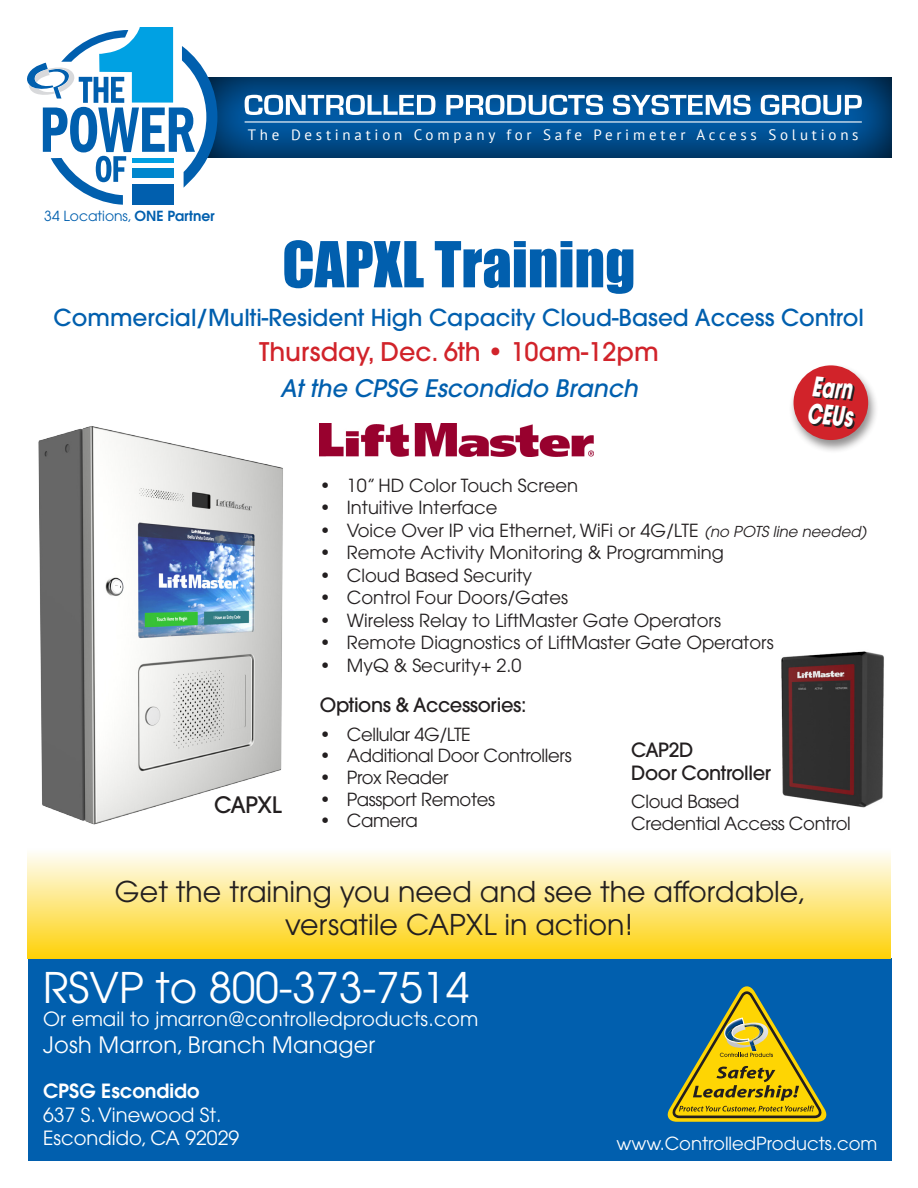
<style>
.page{position:relative;width:918px;height:1188px;background:#fff}
.page>*{position:absolute;margin:0;border:0;box-sizing:border-box;transform-origin:0 0}
.t1{font:58.5px "Impact";color:#015fae}
.t2{font:42px "Avant Garde";color:#fff}
.t3{font:28.5px/33px "Avant Garde";color:#231f20;text-align:center}
.t4{font:italic 700 27px "Avant Garde";color:#fff;scale:.67 1}
.t5{font:500 25.5px "Avant Garde";color:#d1232a}
.t6{font:italic 500 24px "Avant Garde";color:#015fae}
.t7{font:500 23.25px "Avant Garde";color:#015fae}
.t8{font:22.5px "Avant Garde";letter-spacing:.01em;color:#fff}
.t9{font:500 22.5px "Avant Garde";letter-spacing:-.02em;color:#231f20}
.t10{font:19.5px "Avant Garde";color:#fff}
.t11{font:500 19.5px "Avant Garde";letter-spacing:-.02em;color:#231f20}
.t12{font:600 19.5px "Avant Garde";color:#fff}
.t13{font:18px "Avant Garde";color:#231f20}
.t14{font:18px "Avant Garde";letter-spacing:-.02em;color:#231f20}
.t15{font:18px "Avant Garde";color:#fff}
.t16{font:15px "PT Sans";letter-spacing:.25em;color:#fff}
.t17{font:13.95px "Avant Garde";color:#015fae}
.s1{font-weight:600}
.s2{font-style:italic;font-size:15px}
</style>
<div class="page">
<div style="left:28px;top:959px;width:864px;height:202px;background:#015fae"></div>
<svg style="left:668px;top:986px;width:158px;height:136px"></svg>
<svg style="left:217px;top:77px;width:675px;height:81px;background:#004884"></svg>
<svg style="left:245px;top:95px;width:190px;height:20px"></svg>
<svg style="left:446px;top:95px;width:157px;height:20px"></svg>
<svg style="left:613px;top:95px;width:138px;height:20px"></svg>
<svg style="left:761px;top:95px;width:101px;height:20px"></svg>
<svg style="left:27px;top:27px;width:190px;height:178px"></svg>
<hr style="left:245px;top:121px;width:617px;height:2px;background:#fff">
<div style="left:27px;top:849px;width:864px;height:110px;background:linear-gradient(to bottom,#fefefc,#fed108)"></div>
<img style="left:320px;top:424px;width:273px;height:32px">
<img style="left:38px;top:426px;width:245px;height:399px">
<img style="left:781px;top:651px;width:103px;height:157px">
<div style="left:788px;top:363px;width:91px;height:91px;background:#231f20;opacity:.5"></div>
<div style="left:794px;top:365px;width:74px;height:75px;background:#d1232a;border-radius:50%"></div>
<svg style="left:810px;top:378px;width:45px;height:51px"></svg>
<p class="t17" style="left:44px;top:208px;width:172px">34 Locations, <span class="s1">ONE Partner</span></p>
<p class="t16" style="left:248px;top:125px;width:612px">The Destination Company for Safe Perimeter Access Solutions</p>
<p class="t1" style="left:282px;top:228px;width:355px">CAPXL Training</p>
<p class="t7" style="left:54px;top:303px;width:812px">Commercial/Multi-Resident High Capacity Cloud-Based Access Control</p>
<p class="t5" style="left:259px;top:336px;width:401px">Thursday, Dec. 6th • 10am-12pm</p>
<p class="t6" style="left:280px;top:373px;width:359px">At the CPSG Escondido Branch</p>
<p class="t4" style="left:814px;top:369px;width:62px;rotate:5deg">Earn</p>
<p class="t4" style="left:809px;top:396px;width:70px;rotate:5deg">CEUs</p>
<p class="t9" style="left:214px;top:791px;width:69px">CAPXL</p>
<p class="t13" style="left:320px;top:475px;width:260px">• 10” HD Color Touch Screen</p>
<p class="t13" style="left:320px;top:497px;width:179px">• Intuitive Interface</p>
<p class="t13" style="left:320px;top:520px;width:548px">• Voice Over IP via Ethernet, WiFi or 4G/LTE <span class="s2">(no POTS line needed)</span></p>
<p class="t13" style="left:320px;top:542px;width:406px">• Remote Activity Monitoring &amp; Programming</p>
<p class="t13" style="left:320px;top:565px;width:214px">• Cloud Based Security</p>
<p class="t13" style="left:320px;top:587px;width:250px">• Control Four Doors/Gates</p>
<p class="t13" style="left:320px;top:610px;width:403px">• Wireless Relay to LiftMaster Gate Operators</p>
<p class="t13" style="left:320px;top:632px;width:456px">• Remote Diagnostics of LiftMaster Gate Operators</p>
<p class="t13" style="left:320px;top:655px;width:203px">• MyQ &amp; Security+ 2.0</p>
<p class="t11" style="left:320px;top:693px;width:208px">Options &amp; Accessories:</p>
<p class="t14" style="left:320px;top:724px;width:153px">• Cellular 4G/LTE</p>
<p class="t14" style="left:320px;top:745px;width:253px">• Additional Door Controllers</p>
<p class="t14" style="left:320px;top:767px;width:130px">• Prox Reader</p>
<p class="t14" style="left:320px;top:788px;width:177px">• Passport Remotes</p>
<p class="t13" style="left:320px;top:810px;width:100px">• Camera</p>
<p class="t11" style="left:631px;top:737px;width:64px">CAP2D</p>
<p class="t11" style="left:631px;top:761px;width:141px">Door Controller</p>
<p class="t14" style="left:631px;top:791px;width:110px">Cloud Based</p>
<p class="t14" style="left:631px;top:813px;width:221px">Credential Access Control</p>
<p class="t3" style="left:115px;top:875px;width:693px">Get the training you need and see the affordable, versatile CAPXL in action!</p>
<p class="t2" style="left:43px;top:963px;width:428px">RSVP to 800-373-7514</p>
<p class="t10" style="left:43px;top:1008px;width:437px">Or email to jmarron@controlledproducts.com</p>
<p class="t8" style="left:43px;top:1032px;width:334px">Josh Marron, Branch Manager</p>
<p class="t12" style="left:43px;top:1078px;width:158px">CPSG Escondido</p>
<p class="t10" style="left:43px;top:1103px;width:180px">637 S. Vinewood St.</p>
<p class="t10" style="left:43px;top:1127px;width:198px">Escondido, CA 92029</p>
<p class="t15" style="left:617px;top:1133px;width:262px">www.ControlledProducts.com</p>
</div>
